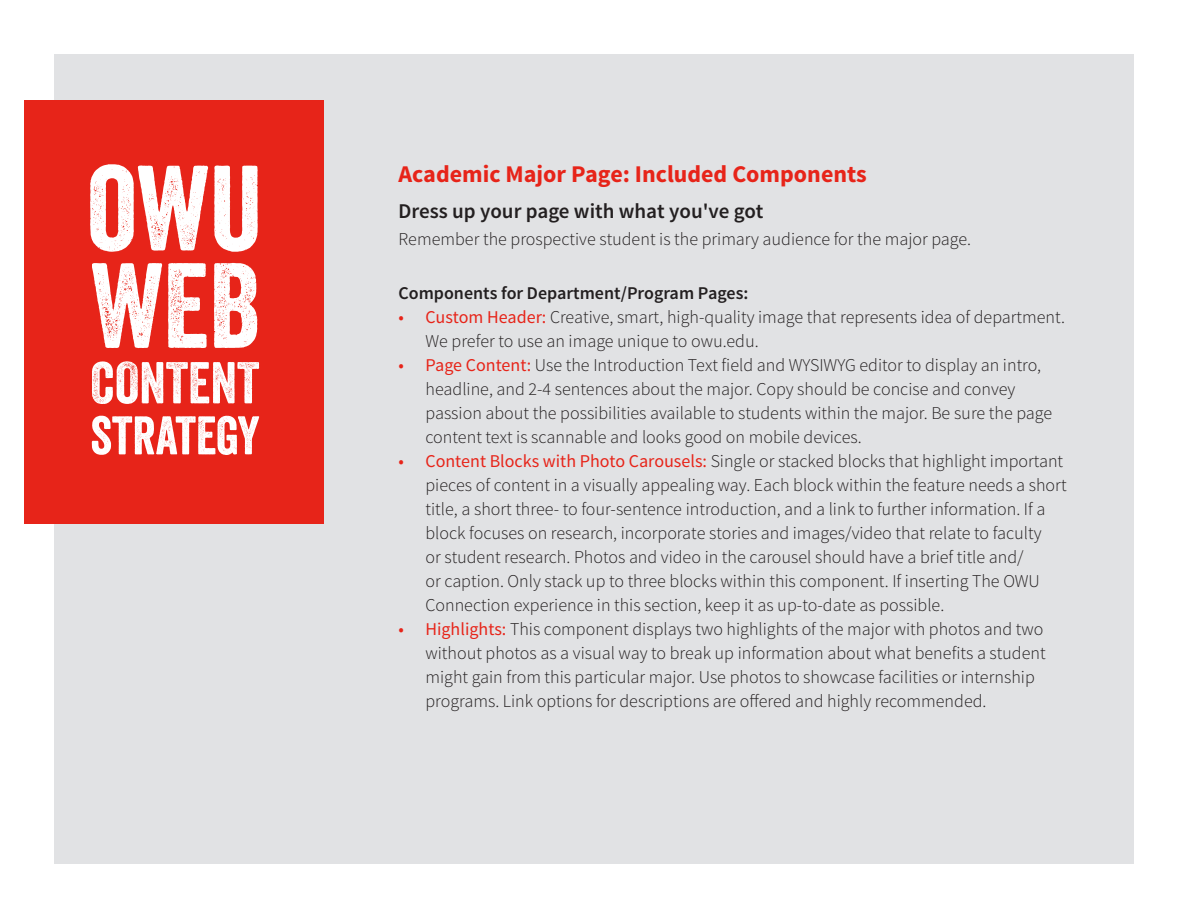
<style>
.page{position:relative;width:1188px;height:918px;background:#fff}
.page>*{position:absolute;margin:0;border:0;box-sizing:border-box;transform-origin:0 0}
.t1{font:117px/97.5px "Veneer";color:#fff}
.t2{font:57px "Veneer";color:#fff}
.t3{font:52.5px "Veneer";color:#fff}
.t4{font:700 24px "Source Sans Pro";color:#e72419}
.t5{font:600 21px "Source Sans Pro";color:#231f20}
.t6{font:300 18px/24px "Source Sans Pro";color:#231f20}
.t7{font:600 18px "Source Sans Pro";color:#231f20}
.s1{font-weight:400;color:#e72419}
</style>
<div class="page">
<div style="left:54px;top:54px;width:1080px;height:810px;background:#e1e2e4"></div>
<div style="left:25px;top:100px;width:299px;height:424px;background:#e72419"></div>
<h1 class="t1" style="left:87px;top:159px;width:177px">OWU<br>WEB</h1>
<h2 class="t2" style="left:91px;top:348px;width:170px">CONTENT</h2>
<h3 class="t3" style="left:90px;top:403px;width:171px">STRATEGY</h3>
<h3 class="t4" style="left:399px;top:158px;width:470px">Academic Major Page: Included Components</h3>
<p class="t5" style="left:399px;top:198px;width:367px">Dress up your page with what you've got</p>
<p class="t6" style="left:399px;top:227px;width:574px">Remember the prospective student is the primary audience for the major page.</p>
<p class="t7" style="left:399px;top:281px;width:351px">Components for Department/Program Pages:</p>
<p class="t6" style="left:426px;top:305px;width:641px;text-indent:-27px"><span class="s1">• Custom Header:</span> Creative, smart, high-quality image that represents idea of department.<br>We prefer to use an image unique to owu.edu.</p>
<p class="t6" style="left:426px;top:353px;width:628px;text-indent:-27px"><span class="s1">• Page Content:</span> Use the Introduction Text field and WYSIWYG editor to display an intro, headline, and 2-4 sentences about the major. Copy should be concise and convey passion about the possibilities available to students within the major. Be sure the page content text is scannable and looks good on mobile devices.</p>
<p class="t6" style="left:426px;top:449px;width:643px;text-indent:-27px"><span class="s1">• Content Blocks with Photo Carousels:</span> Single or stacked blocks that highlight important pieces of content in a visually appealing way. Each block within the feature needs a short title, a short three- to four-sentence introduction, and a link to further information. If a block focuses on research, incorporate stories and images/video that relate to faculty<br>or student research. Photos and video in the carousel should have a brief title and/<br>or caption. Only stack up to three blocks within this component. If inserting The OWU Connection experience in this section, keep it as up-to-date as possible.</p>
<p class="t6" style="left:426px;top:617px;width:622px;text-indent:-27px"><span class="s1">• Highlights:</span> This component displays two highlights of the major with photos and two without photos as a visual way to break up information about what benefits a student might gain from this particular major. Use photos to showcase facilities or internship programs. Link options for descriptions are offered and highly recommended.</p>
</div>
